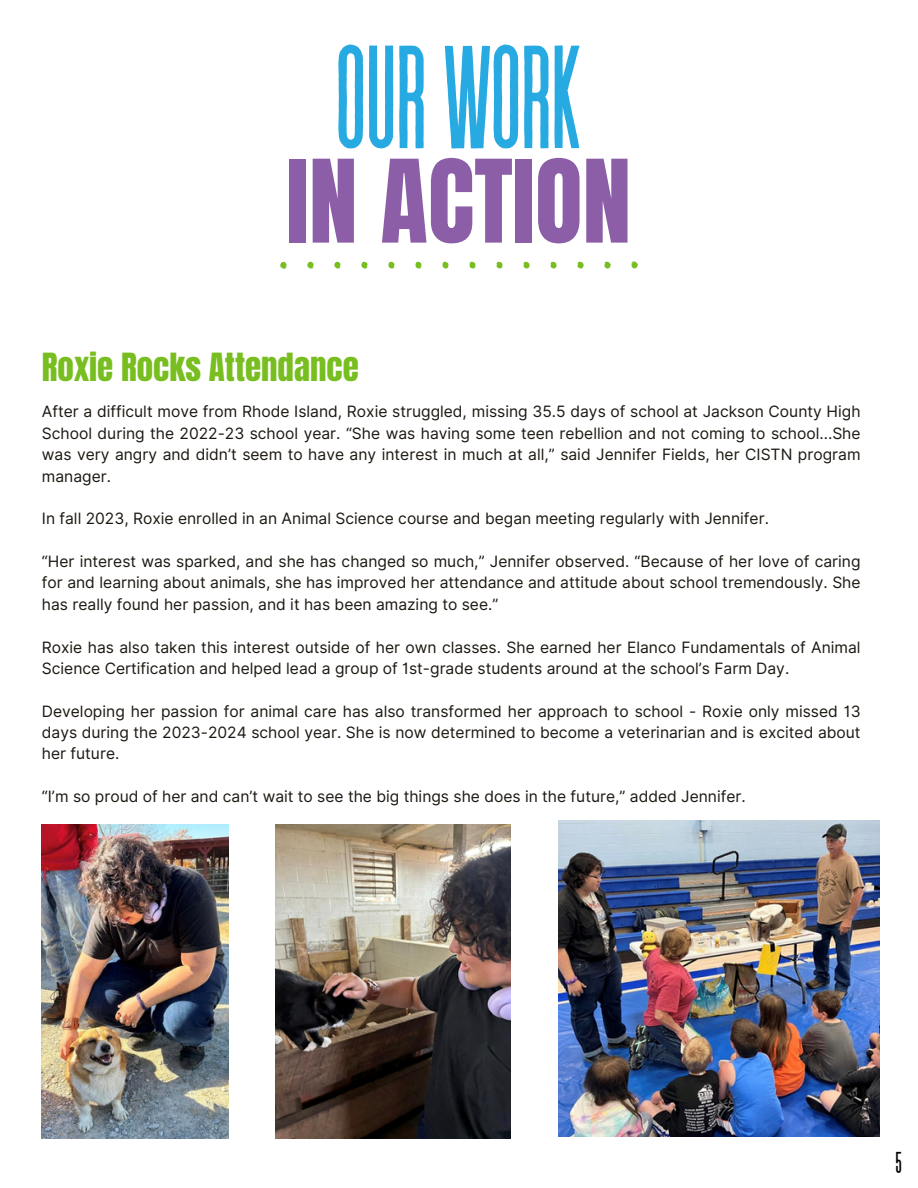
<style>
.page{position:relative;width:918px;height:1188px;background:#fff}
.page>*{position:absolute;margin:0;border:0;box-sizing:border-box;transform-origin:0 0}
.t1{font:146.4px "Revive 80 Tall";letter-spacing:-.03em;color:#27aae1}
.t2{font:97.8px "Anton";color:#8b5ea7}
.t3{font:33px "Anton";color:#78be20}
.t4{font:30px "Revive 80 Tall";color:#000}
.t5{font:15.6px/21.3px "Inter";color:#1c1710;text-align:justify}
</style>
<div class="page">
<svg style="left:280px;top:261px;width:7px;height:8px"></svg>
<svg style="left:307px;top:262px;width:7px;height:7px"></svg>
<svg style="left:334px;top:262px;width:7px;height:7px"></svg>
<svg style="left:361px;top:262px;width:7px;height:7px"></svg>
<svg style="left:388px;top:262px;width:7px;height:7px"></svg>
<svg style="left:415px;top:262px;width:7px;height:7px"></svg>
<svg style="left:442px;top:262px;width:7px;height:7px"></svg>
<svg style="left:469px;top:262px;width:7px;height:7px"></svg>
<svg style="left:496px;top:262px;width:7px;height:7px"></svg>
<svg style="left:523px;top:262px;width:7px;height:7px"></svg>
<svg style="left:550px;top:262px;width:7px;height:7px"></svg>
<svg style="left:577px;top:262px;width:7px;height:7px"></svg>
<svg style="left:604px;top:262px;width:7px;height:7px"></svg>
<svg style="left:631px;top:261px;width:7px;height:8px"></svg>
<img style="left:42px;top:824px;width:187px;height:314px">
<img style="left:275px;top:824px;width:236px;height:314px">
<img style="left:559px;top:820px;width:320px;height:316px">
<p class="t1" style="left:333px;top:22px;width:253px">OURWORK</p>
<h1 class="t2" style="left:287px;top:131px;width:346px">IN ACTION</h1>
<p class="t3" style="left:42px;top:343px;width:318px">Roxie Rocks Attendance</p>
<p class="t5" style="left:42px;top:401px;width:820px">After a difficult move from Rhode Island, Roxie struggled, missing 35.5 days of school at Jackson County High School during the 2022-23 school year. “She was having some teen rebellion and not coming to school...She was very angry and didn’t seem to have any interest in much at all,” said Jennifer Fields, her CISTN program manager.</p>
<h3 class="t5" style="left:42px;top:508px;width:729px">In fall 2023, Roxie enrolled in an Animal Science course and began meeting regularly with Jennifer.</h3>
<p class="t5" style="left:42px;top:551px;width:820px">“Her interest was sparked, and she has changed so much,” Jennifer observed. “Because of her love of caring for and learning about animals, she has improved her attendance and attitude about school tremendously. She has really found her passion, and it has been amazing to see.”</p>
<p class="t5" style="left:42px;top:636px;width:820px">Roxie has also taken this interest outside of her own classes. She earned her Elanco Fundamentals of Animal<br>Science Certification and helped lead a group of 1st-grade students around at the school’s Farm Day.</p>
<p class="t5" style="left:42px;top:700px;width:820px">Developing her passion for animal care has also transformed her approach to school - Roxie only missed 13 days during the 2023-2024 school year. She is now determined to become a veterinarian and is excited about her future.</p>
<p class="t5" style="left:42px;top:786px;width:705px">“I’m so proud of her and can’t wait to see the big things she does in the future,” added Jennifer.</p>
<h2 class="t4" style="left:895px;top:1147px;width:9px">5</h2>
</div>
